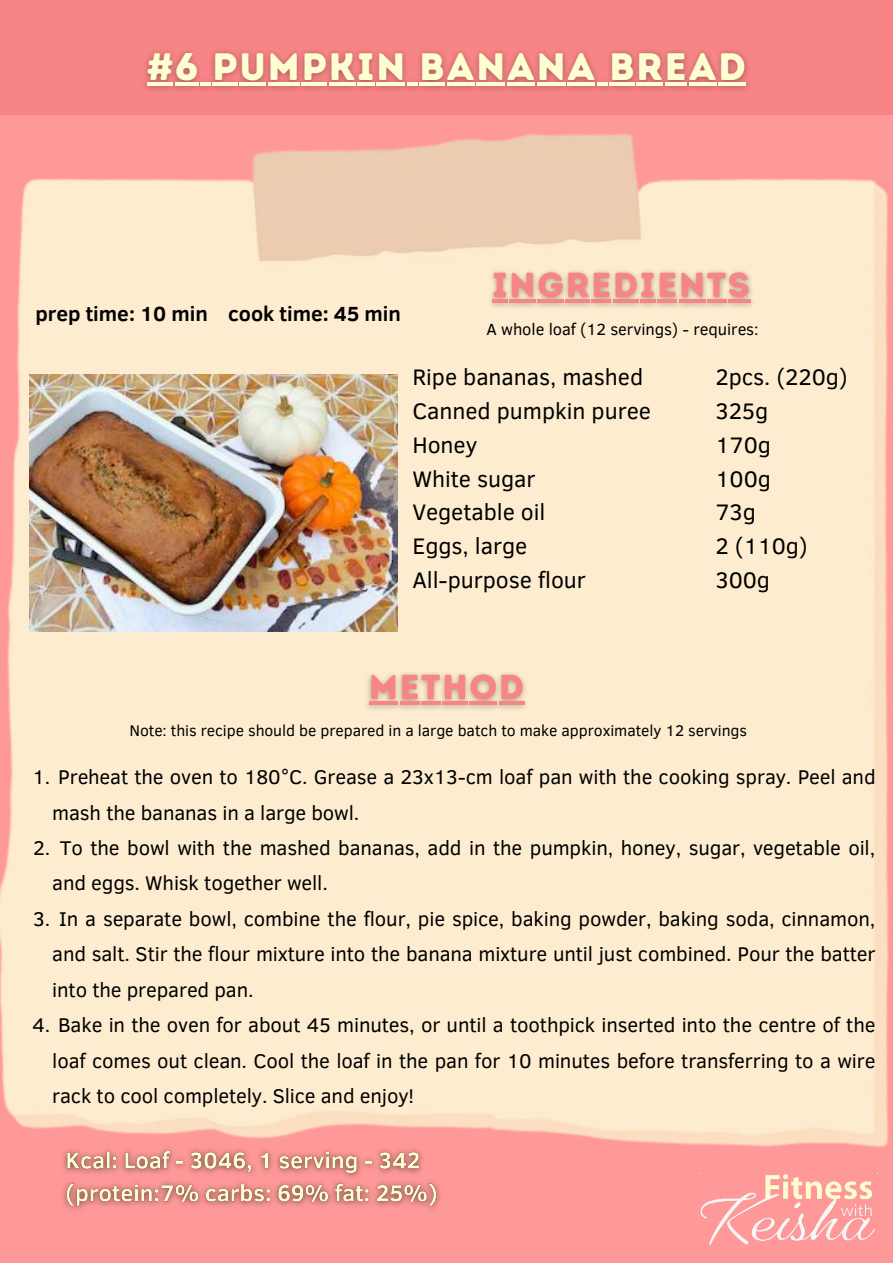
<style>
.page{position:relative;width:893px;height:1263px;background:#f99}
.page>*{position:absolute;margin:0;border:0;box-sizing:border-box;transform-origin:0 0}
.t1{font:38.25px "Intro Rust Base";letter-spacing:.05em;color:#feffd0}
.t2{font:34.65px "Intro Rust Base";letter-spacing:.05em;color:#f78486}
.t3{font:23.02px/33.8px "Clear Sans";letter-spacing:-.005em;color:#000}
.t4{font:700 21px "Clear Sans";color:#000}
.t5{font:20.4px/35.4px "Clear Sans";letter-spacing:-.005em;color:#000;text-align:justify}
.t6{font:16.5px "Clear Sans";letter-spacing:-.005em;color:#000}
.t7{font:15.75px "Clear Sans";letter-spacing:-.005em;color:#000}
</style>
<div class="page">
<img style="left:700px;top:1205px;width:176px;height:40px">
<div style="left:0;top:0;width:893px;height:115px;background:#f78486"></div>
<img style="left:0;top:134px;width:889px;height:1071px">
<img style="left:30px;top:374px;width:367px;height:257px">
<img style="left:145px;top:51px;width:603px;height:39px">
<hr style="left:147px;top:82px;width:26px;height:3px;background:#feffd0">
<hr style="left:175px;top:82px;width:23px;height:3px;background:#feffd0">
<svg style="left:200px;top:82px;width:11px;height:3px"></svg>
<hr style="left:212px;top:82px;width:26px;height:3px;background:#feffd0">
<hr style="left:240px;top:82px;width:26px;height:3px;background:#feffd0">
<hr style="left:268px;top:82px;width:32px;height:3px;background:#feffd0">
<hr style="left:302px;top:82px;width:25px;height:3px;background:#feffd0">
<hr style="left:329px;top:82px;width:26px;height:3px;background:#feffd0">
<hr style="left:357px;top:82px;width:17px;height:3px;background:#feffd0">
<hr style="left:376px;top:82px;width:29px;height:3px;background:#feffd0">
<svg style="left:407px;top:82px;width:10px;height:3px"></svg>
<hr style="left:419px;top:82px;width:26px;height:3px;background:#feffd0">
<hr style="left:447px;top:82px;width:27px;height:3px;background:#feffd0">
<hr style="left:476px;top:82px;width:29px;height:3px;background:#feffd0">
<hr style="left:507px;top:82px;width:28px;height:3px;background:#feffd0">
<hr style="left:537px;top:82px;width:28px;height:3px;background:#feffd0">
<hr style="left:567px;top:82px;width:28px;height:3px;background:#feffd0">
<svg style="left:597px;top:82px;width:10px;height:3px"></svg>
<hr style="left:609px;top:82px;width:25px;height:3px;background:#feffd0">
<hr style="left:636px;top:82px;width:27px;height:3px;background:#feffd0">
<hr style="left:665px;top:82px;width:22px;height:3px;background:#feffd0">
<hr style="left:689px;top:82px;width:27px;height:3px;background:#feffd0">
<hr style="left:718px;top:82px;width:28px;height:3px;background:#feffd0">
<img style="left:483px;top:257px;width:276px;height:59px">
<hr style="left:492px;top:299px;width:16px;height:4px;background:#f78486">
<hr style="left:509px;top:299px;width:27px;height:4px;background:#f78486">
<hr style="left:537px;top:299px;width:27px;height:4px;background:#f78486">
<hr style="left:566px;top:299px;width:24px;height:4px;background:#f78486">
<hr style="left:591px;top:299px;width:20px;height:4px;background:#f78486">
<hr style="left:613px;top:299px;width:25px;height:4px;background:#f78486">
<hr style="left:640px;top:299px;width:15px;height:4px;background:#f78486">
<hr style="left:657px;top:299px;width:20px;height:4px;background:#f78486">
<hr style="left:679px;top:299px;width:26px;height:4px;background:#f78486">
<hr style="left:707px;top:299px;width:19px;height:4px;background:#f78486">
<hr style="left:728px;top:299px;width:22px;height:4px;background:#f78486">
<img style="left:360px;top:659px;width:173px;height:58px">
<hr style="left:369px;top:701px;width:29px;height:4px;background:#f78486">
<hr style="left:400px;top:701px;width:19px;height:4px;background:#f78486">
<hr style="left:421px;top:701px;width:20px;height:4px;background:#f78486">
<hr style="left:442px;top:701px;width:26px;height:4px;background:#f78486">
<hr style="left:469px;top:701px;width:28px;height:4px;background:#f78486">
<hr style="left:499px;top:701px;width:25px;height:4px;background:#f78486">
<img style="left:56px;top:1133px;width:392px;height:77px">
<h1 class="t1" style="left:147px;top:43px;width:601px">#6 PUMPKIN BANANA BREAD</h1>
<p class="t4" style="left:35px;top:298px;width:367px">prep time: 10 min cook time: 45 min</p>
<h2 class="t2" style="left:492px;top:264px;width:259px">INGREDIENTS</h2>
<p class="t6" style="left:486px;top:317px;width:273px">A whole loaf (12 servings) - requires:</p>
<p class="t3" style="left:412px;top:359px;width:240px">Ripe bananas, mashed<br>Canned pumpkin puree<br>Honey<br>White sugar<br>Vegetable oil<br>Eggs, large<br>All-purpose flour</p>
<p class="t3" style="left:715px;top:359px;width:134px">2pcs. (220g)<br>325g<br>170g<br>100g<br>73g<br>2 (110g)<br>300g</p>
<h2 class="t2" style="left:369px;top:666px;width:157px">METHOD</h2>
<p class="t7" style="left:129px;top:719px;width:619px">Note: this recipe should be prepared in a large batch to make approximately 12 servings</p>
<p class="t5" style="left:32px;top:758px;width:844px">1. Preheat the oven to 180°C. Grease a 23x13-cm loaf pan with the cooking spray. Peel and</p>
<p class="t5" style="left:52px;top:794px;width:309px">mash the bananas in a large bowl.</p>
<p class="t5" style="left:60px;top:829px;width:817px">To the bowl with the mashed bananas, add in the pumpkin, honey, sugar, vegetable oil,</p>
<p class="t5" style="left:52px;top:864px;width:277px">and eggs. Whisk together well.</p>
<p class="t5" style="left:52px;top:900px;width:824px;text-indent:-19px">3. In a separate bowl, combine the flour, pie spice, baking powder, baking soda, cinnamon, and salt. Stir the flour mixture into the banana mixture until just combined. Pour the batter into the prepared pan.</p>
<p class="t5" style="left:52px;top:1006px;width:824px;text-indent:-20px">4. Bake in the oven for about 45 minutes, or until a toothpick inserted into the centre of the loaf comes out clean. Cool the loaf in the pan for 10 minutes before transferring to a wire rack to cool completely. Slice and enjoy!</p>
<p class="t5" style="left:33px;top:829px;width:19px">2.</p>
</div>
